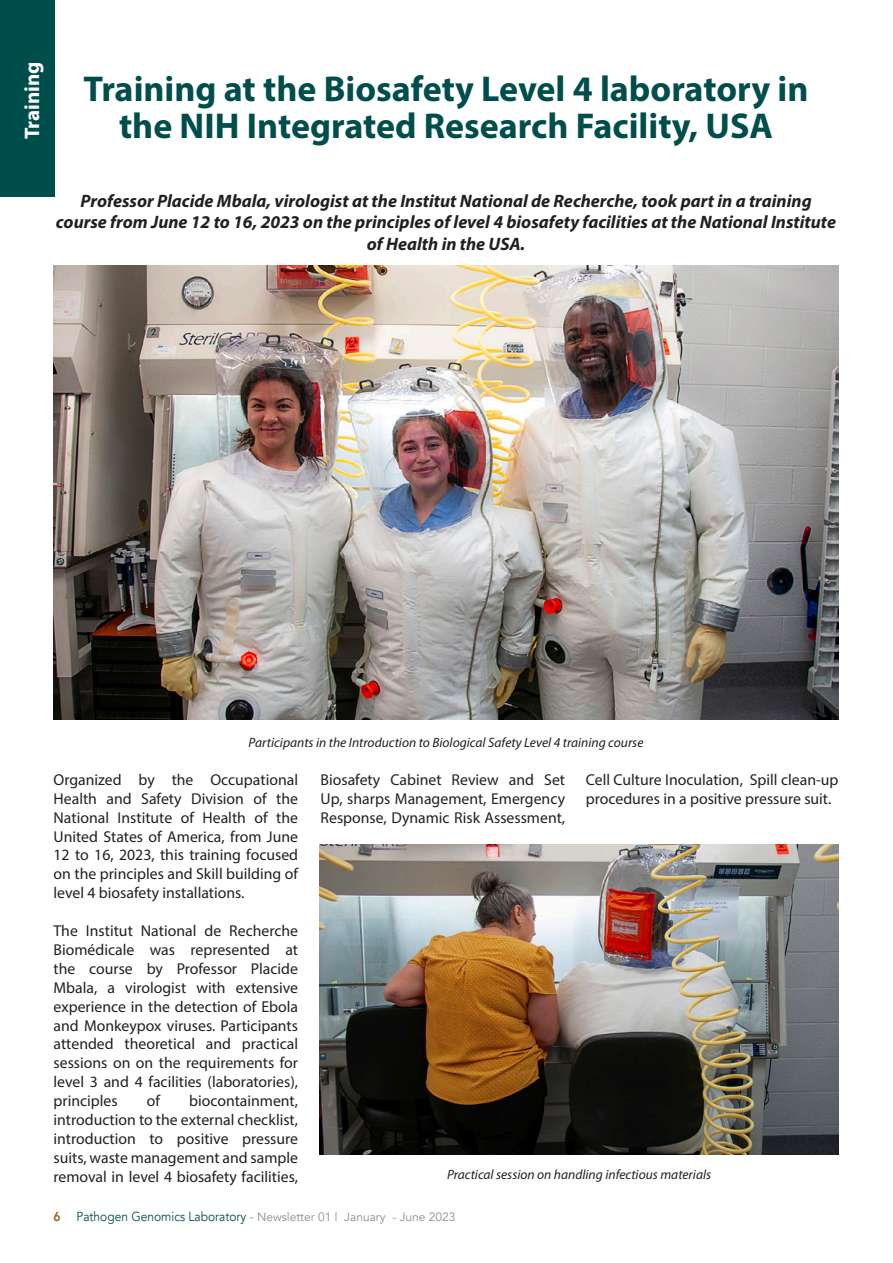
<style>
.page{position:relative;width:893px;height:1263px;background:#fff}
.page>*{position:absolute;margin:0;border:0;box-sizing:border-box;transform-origin:0 0}
.t1{font:700 36px "Myriad Pro";color:#004e4b}
.t2{font:700 21px "Myriad Pro";color:#fff}
.t3{font:italic 700 18px/21.6px "Myriad Pro";color:#231f20;text-align:center}
.t4{font:15.75px/18.9px "Myriad Pro";color:#231f20;text-align:justify}
.t5{font:italic 13.5px "Myriad Pro";color:#231f20}
.t6{font:12px "Avenir";color:#8b8d90}
.s1{font-weight:800;font-size:13.05px;color:#95621d}
.s2{font-size:13.05px;color:#004e4b}
.s3{font-size:13.05px}
</style>
<div class="page">
<img style="left:320px;top:844px;width:518px;height:310px">
<img style="left:54px;top:266px;width:784px;height:453px">
<div style="left:0;top:0;width:54px;height:196px;background:#004e4b"></div>
<p class="t2" style="left:18px;top:139px;width:79px;rotate:-90deg">Training</p>
<p class="t1" style="left:84px;top:65px;width:726px">Training at the Biosafety Level 4 laboratory in</p>
<p class="t1" style="left:119px;top:103px;width:656px">the NIH Integrated Research Facility, USA</p>
<p class="t3" style="left:56px;top:189px;width:782px">Professor Placide Mbala, virologist at the Institut National de Recherche, took part in a training course from June 12 to 16, 2023 on the principles of level 4 biosafety facilities at the National Institute of Health in the USA.</p>
<p class="t5" style="left:249px;top:734px;width:396px">Participants in the Introduction to Biological Safety Level 4 training course</p>
<p class="t4" style="left:54px;top:770px;width:246px">Organized by the Occupational Health and Safety Division of the National Institute of Health of the United States of America, from June 12 to 16, 2023, this training focused on the principles and Skill building of level 4 biosafety installations.</p>
<p class="t4" style="left:54px;top:921px;width:246px">The Institut National de Recherche Biomédicale was represented at the course by Professor Placide Mbala, a virologist with extensive experience in the detection of Ebola and Monkeypox viruses. Participants attended theoretical and practical sessions on on the requirements for level 3 and 4 facilities (laboratories), principles</p>
<p class="t4" style="left:147px;top:1091px;width:15px">of</p>
<p class="t4" style="left:54px;top:1091px;width:246px;text-indent:136px">biocontainment, introduction to the external checklist, introduction to positive pressure suits, waste management and sample removal in level 4 biosafety facilities,</p>
<p class="t4" style="left:321px;top:770px;width:246px">Biosafety Cabinet Review and Set Up, sharps Management, Emergency Response, Dynamic Risk Assessment,</p>
<p class="t4" style="left:586px;top:770px;width:254px">Cell Culture Inoculation, Spill clean-up procedures in a positive pressure suit.</p>
<p class="t5" style="left:447px;top:1166px;width:266px">Practical session on handling infectious materials</p>
<p class="t6" style="left:54px;top:1209px;width:403px"><span class="s1">6</span> <span class="s2">Pathogen Genomics Laboratory</span> <span class="s3">-</span> Newsletter 01 | January - June 2023</p>
</div>
